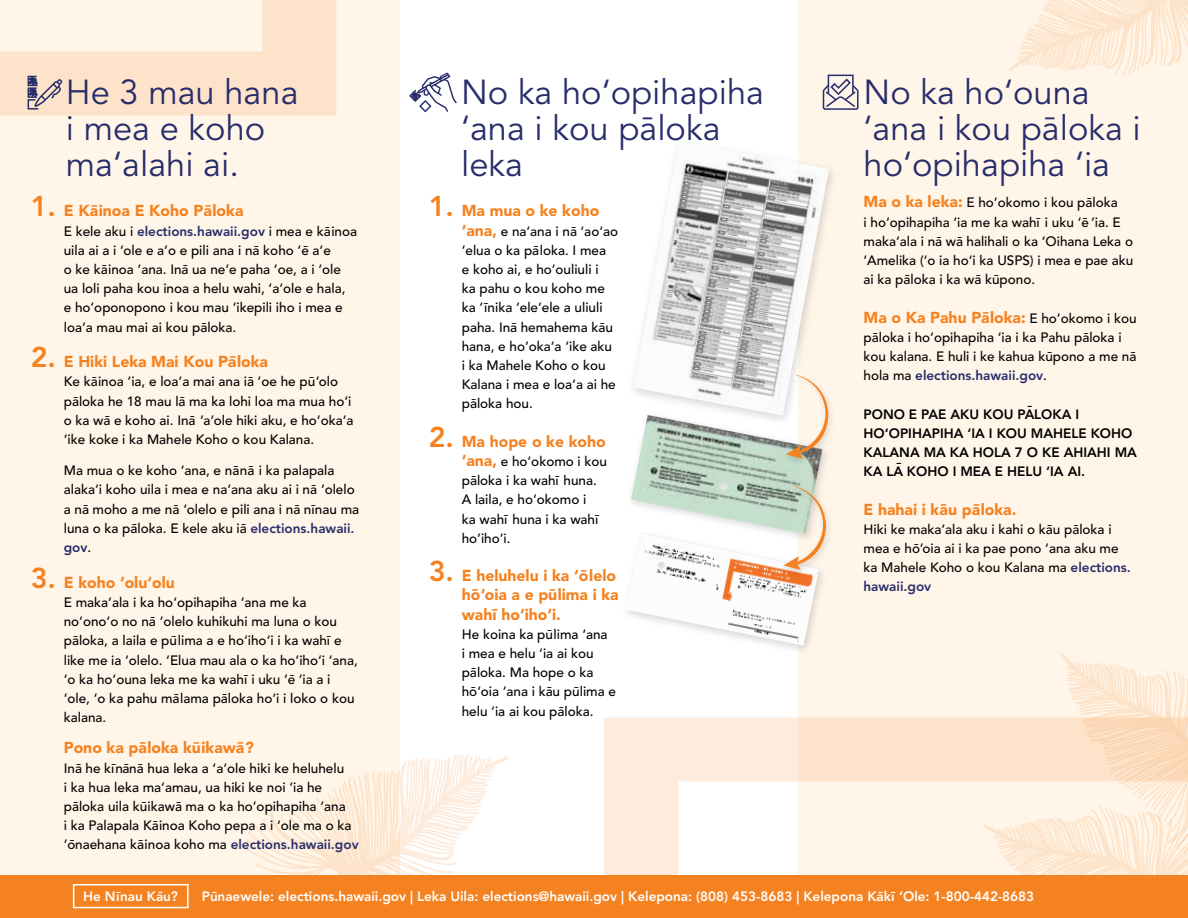
<style>
.page{position:relative;width:1188px;height:918px;background:#fff}
.page>*{position:absolute;margin:0;border:0;box-sizing:border-box;transform-origin:0 0}
.t1{font:34.5px/36px "Avenir";color:#282d6b}
.t2{font:900 15.75px/19.2px "Avenir";color:#f58220}
.t3{font:500 13.5px/19.2px "Avenir";color:#000}
.t4{font:800 13.5px "Avenir";color:#fff}
.t5{font:800 13.5px/19.2px "Avenir";color:#000}
.s1{font-weight:800;font-size:28.5px}
.s2{font-weight:800;color:#282d6b}
.s3{font-weight:900;font-size:15.75px;color:#f58220}
.s4{font-weight:500;font-size:13.5px;color:#000}
.s5{font-weight:900;font-size:13.05px}
.s6{font-size:10.5px}
</style>
<div class="page">
<div style="left:799px;top:0;width:389px;height:918px;background:#fff5e8"></div>
<div style="left:0;top:0;width:399px;height:918px;background:#fff5e8"></div>
<div style="left:0;top:875px;width:399px;height:43px;background:#f58220"></div>
<div style="left:399px;top:875px;width:400px;height:43px;background:#f58220"></div>
<img style="left:633px;top:141px;width:196px;height:266px">
<img style="left:631px;top:415px;width:191px;height:112px">
<img style="left:641px;top:527px;width:181px;height:131px">
<img style="left:627px;top:533px;width:192px;height:113px">
<svg style="left:604px;top:717px;width:380px;height:164px"></svg>
<svg style="left:1009px;top:0;width:179px;height:76px"></svg>
<svg style="left:244px;top:754px;width:264px;height:121px"></svg>
<svg style="left:984px;top:653px;width:204px;height:265px"></svg>
<img style="left:776px;top:479px;width:55px;height:102px">
<svg style="left:783px;top:486px;width:43px;height:84px"></svg>
<img style="left:778px;top:368px;width:56px;height:102px">
<svg style="left:786px;top:375px;width:43px;height:84px"></svg>
<div style="left:828px;top:75px;width:26px;height:19px;border:2px solid #282d6b"></div>
<svg style="left:822px;top:77px;width:37px;height:33px"></svg>
<svg style="left:409px;top:72px;width:48px;height:41px"></svg>
<svg style="left:0;top:0;width:336px;height:116px"></svg>
<div style="left:49px;top:881px;width:1090px;height:37px;background:#f58220"></div>
<div style="left:73px;top:884px;width:116px;height:24px;border:2px solid #fff"></div>
<h1 class="t1" style="left:66px;top:75px;width:234px">He 3 mau hana i mea e koho ma‘alahi ai.</h1>
<h1 class="t1" style="left:461px;top:75px;width:304px">No ka ho‘opihapiha ‘ana i kou pa¯ loka leka</h1>
<h1 class="t1" style="left:864px;top:75px;width:279px">No ka ho‘ouna ‘ana i kou pa¯ loka i ho‘opihapiha ‘ia</h1>
<p class="t2" style="left:31px;top:201px;width:214px"><span class="s1">1.</span> E Ka¯inoa E Koho Pa¯loka</p>
<p class="t3" style="left:64px;top:222px;width:295px">E kele aku i <span class="s2">elections.hawaii.gov</span> i mea e ka¯ inoa uila ai a i ‘ole e a‘o e pili ana i na¯ koho ‘e¯ a‘e<br>o ke ka¯ inoa ‘ana. Ina¯ ua ne‘e paha ‘oe, a i ‘ole ua loli paha kou inoa a helu wahi, ‘a‘ole e hala,<br>e ho‘oponopono i kou mau ‘ikepili iho i mea e loa‘a mau mai ai kou pa¯loka.</p>
<p class="t2" style="left:31px;top:352px;width:239px"><span class="s1">2.</span> E Hiki Leka Mai Kou Pa¯loka</p>
<p class="t3" style="left:64px;top:373px;width:291px">Ke ka¯ inoa ‘ia, e loa‘a mai ana ia¯ ‘oe he pu¯ ‘olo pa¯loka he 18 mau la¯ ma ka lohi loa ma mua ho‘i o ka wa¯ e koho ai. Ina¯ ‘a‘ole hiki aku, e ho‘oka‘a ‘ike koke i ka Mahele Koho o kou Kalana.</p>
<p class="t3" style="left:64px;top:461px;width:297px">Ma mua o ke koho ‘ana, e na¯ na¯ i ka palapala alaka‘i koho uila i mea e na‘ana aku ai i na¯ ‘olelo a na¯ moho a me na¯ ‘olelo e pili ana i na¯ nı¯nau ma luna o ka pa¯loka. E kele aku ia¯ <span class="s2">elections.hawaii. gov</span>.</p>
<p class="t2" style="left:31px;top:573px;width:146px"><span class="s1">3.</span> E koho ‘olu‘olu</p>
<p class="t3" style="left:64px;top:593px;width:296px">E maka‘ala i ka ho‘opihapiha ‘ana me ka no‘ono‘o no na¯ ‘olelo kuhikuhi ma luna o kou pa¯loka, a laila e pu¯ lima a e ho‘iho‘i i ka wahı¯ e like me ia ‘olelo. ‘Elua mau ala o ka ho‘iho‘i ‘ana, ‘o ka ho‘ouna leka me ka wahı¯ i uku ‘e¯ ‘ia a i ‘ole, ‘o ka pahu ma¯ lama pa¯loka ho‘i i loko o kou kalana.</p>
<p class="t2" style="left:64px;top:738px;width:192px">Pono ka pa¯ loka ku¯ ikawa¯ ?</p>
<p class="t3" style="left:64px;top:759px;width:296px">Ina¯ he kı¯na¯na¯ hua leka a ‘a‘ole hiki ke heluhelu<br>i ka hua leka ma‘amau, ua hiki ke noi ‘ia he pa¯loka uila ku¯ ikawa¯ ma o ka ho‘opihapiha ‘ana<br>i ka Palapala Ka¯ inoa Koho pepa a i ‘ole ma o ka ‘o¯naehana ka¯ inoa koho ma <span class="s2">elections.hawaii.gov</span></p>
<p class="t2" style="left:429px;top:201px;width:172px"><span class="s1">1.</span> Ma mua o ke koho</p>
<p class="t3" style="left:462px;top:222px;width:158px"><span class="s3">‘ana,</span> e na‘ana i na¯ ‘ao‘ao ‘elua o ka pa¯ loka. I mea<br>e koho ai, e ho‘ouliuli i<br>ka pahu o kou koho me ka ‘ı¯nika ‘ele‘ele a uliuli paha. Ina¯ hemahema ka¯u hana, e ho‘oka‘a ‘ike aku i ka Mahele Koho o kou<br>Kalana i mea e loa‘a ai he pa¯loka hou.</p>
<p class="t2" style="left:429px;top:432px;width:179px"><span class="s1">2.</span> Ma hope o ke koho</p>
<p class="t3" style="left:462px;top:452px;width:147px"><span class="s3">‘ana,</span> e ho‘okomo i kou pa¯loka i ka wahı¯ huna.<br>A laila, e ho‘okomo i<br>ka wahı¯ huna i ka wahı¯ ho‘iho‘i.</p>
<p class="t2" style="left:462px;top:566px;width:158px;text-indent:-33px"><span class="s1">3.</span> E heluhelu i ka ‘o¯ lelo ho¯ ‘oia a e pu¯ lima i ka wahı¯ ho‘iho‘i.</p>
<p class="t3" style="left:462px;top:625px;width:156px">He koina ka pu¯ lima ‘ana<br>i mea e helu ‘ia ai kou pa¯loka. Ma hope o ka<br>ho¯ ‘oia ‘ana i ka¯u pu¯ lima e helu ‘ia ai kou pa¯loka.</p>
<p class="t3" style="left:864px;top:194px;width:271px"><span class="s3">Ma o ka leka:</span> E ho‘okomo i kou pa¯loka<br>i ho‘opihapiha ‘ia me ka wahı¯ i uku ‘e¯ ‘ia. E maka‘ala i na¯ wa¯ halihali o ka ‘Oihana Leka o ‘Amelika (‘o ia ho‘i ka USPS) i mea e pae aku ai ka pa¯loka i ka wa¯ ku¯pono.</p>
<p class="t2" style="left:864px;top:308px;width:275px">Ma o Ka Pahu Pa¯loka: <span class="s4">E ho‘okomo i kou</span></p>
<p class="t3" style="left:864px;top:328px;width:274px">pa¯loka i ho‘opihapiha ‘ia i ka Pahu pa¯loka i kou kalana. E huli i ke kahua ku¯pono a me na¯ hola ma <span class="s2">elections.hawaii.gov</span>.</p>
<p class="t5" style="left:864px;top:404px;width:275px">PONO E PAE AKU KOU PA¯ LOKA I<br>HO‘OPIHAPIHA ‘IA I KOU MAHELE KOHO<br>KALANA MA KA HOLA 7 O KE AHIAHI MA<br>KA LA¯ KOHO I MEA E HELU ‘IA AI.</p>
<p class="t2" style="left:864px;top:500px;width:154px">E hahai i ka¯ u pa¯loka.</p>
<p class="t3" style="left:864px;top:520px;width:269px">Hiki ke maka‘ala aku i kahi o ka¯u pa¯loka i mea e ho¯‘oia ai i ka pae pono ‘ana aku me ka Mahele Koho o kou Kalana ma <span class="s2">elections. hawaii.gov</span></p>
<p class="t4" style="left:135px;top:888px;width:932px"><span class="s5">Got a question?</span> Web: elections.hawaii.gov | Email: elections@hawaii.gov | Phone: (808) 453-VOTE (8683) <span class="s6">or Toll Free at</span> 1-800-442-VOTE (8683)</p>
<p class="t4" style="left:83px;top:888px;width:96px">He Nı¯nau Ka¯u?</p>
<p class="t4" style="left:202px;top:888px;width:834px">Pu¯naewele: elections.hawaii.gov | Leka Uila: elections@hawaii.gov | Kelepona: (808) 453-8683 | Kelepona Ka¯kı¯ ‘Ole: 1-800-442-8683</p>
</div>
